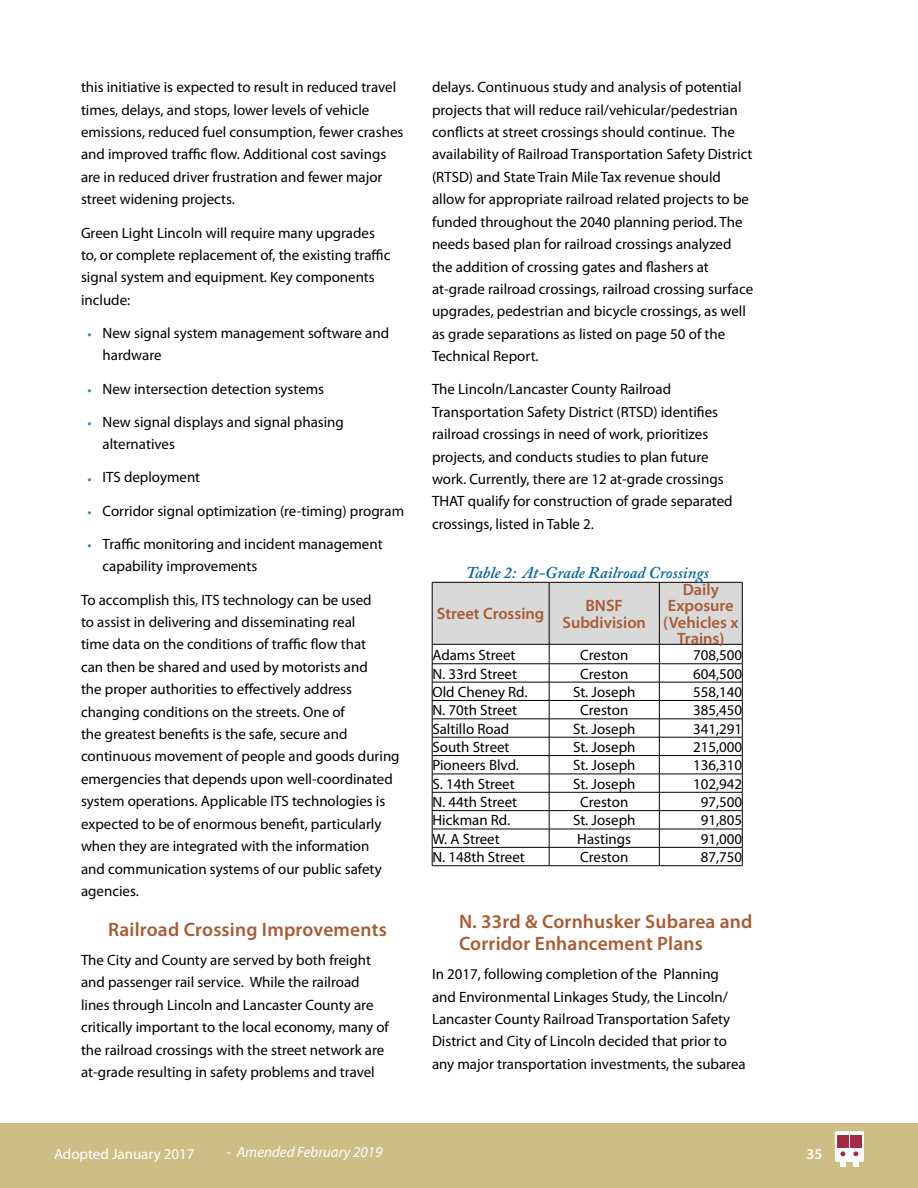
<style>
.page{position:relative;width:918px;height:1188px;background:#fff}
.page>*{position:absolute;margin:0;border:0;box-sizing:border-box;transform-origin:0 0}
.Heading_4{font:600 19.5px/22.4px "Myriad Pro";letter-spacing:.01em;color:#a95b34}
.Table_Heading_Center{font:600 16.5px/16.5px "Myriad Pro";color:#a95b34;text-align:center}
.Caption_Title_for_Ta{font:italic 600 16.5px "Adobe Caslon Pro";color:#0065a0}
.t1{font:15px/22.4px "Myriad Pro";color:#000}
.Chapter_Footer_Date{font:italic 15px "Myriad Pro";color:#fff}
.t2{font:15px "Myriad Pro";color:#fff}
.t3{font:600 15px "Myriad Pro";color:#fff}
</style>
<div class="page">
<div style="left:0;top:1123px;width:918px;height:65px;background:#cdbe86"></div>
<svg style="left:835px;top:1131px;width:29px;height:31px"></svg>
<div style="left:837px;top:1136px;width:11px;height:12px;background:#a32945"></div>
<div style="left:850px;top:1136px;width:11px;height:12px;background:#a32945"></div>
<svg style="left:840px;top:1151px;width:5px;height:5px"></svg>
<svg style="left:853px;top:1151px;width:5px;height:5px"></svg>
<svg style="left:840px;top:1162px;width:6px;height:4px"></svg>
<svg style="left:853px;top:1162px;width:6px;height:4px"></svg>
<svg style="left:432px;top:582px;width:311px;height:284px"></svg>
<hr style="left:432px;top:865px;width:117px;height:1px;background:#000">
<hr style="left:549px;top:865px;width:110px;height:1px;background:#000">
<hr style="left:659px;top:865px;width:83px;height:1px;background:#000">
<p class="t1" style="left:81px;top:76px;width:324px">this initiative is expected to result in reduced travel times, delays, and stops, lower levels of vehicle emissions, reduced fuel consumption, fewer crashes and improved traffic flow. Additional cost savings are in reduced driver frustration and fewer major street widening projects.</p>
<p class="t1" style="left:81px;top:221px;width:311px">Green Light Lincoln will require many upgrades to, or complete replacement of, the existing traffic signal system and equipment. Key components include:</p>
<p class="t1" style="left:103px;top:322px;width:288px">New signal system management software and hardware</p>
<p class="t1" style="left:103px;top:377px;width:223px">New intersection detection systems</p>
<p class="t1" style="left:103px;top:410px;width:243px">New signal displays and signal phasing alternatives</p>
<p class="t1" style="left:103px;top:466px;width:99px">ITS deployment</p>
<p class="t1" style="left:103px;top:499px;width:303px">Corridor signal optimization (re-timing) program</p>
<p class="t1" style="left:103px;top:532px;width:282px">Traffic monitoring and incident management capability improvements</p>
<p class="t1" style="left:81px;top:588px;width:320px">To accomplish this, ITS technology can be used<br>to assist in delivering and disseminating real<br>time data on the conditions of traffic flow that<br>can then be shared and used by motorists and<br>the proper authorities to effectively address changing conditions on the streets. One of<br>the greatest benefits is the safe, secure and continuous movement of people and goods during emergencies that depends upon well-coordinated system operations. Applicable ITS technologies is expected to be of enormous benefit, particularly when they are integrated with the information<br>and communication systems of our public safety agencies.</p>
<p class="Heading_4" style="left:108px;top:918px;width:280px">Railroad Crossing Improvements</p>
<p class="t1" style="left:81px;top:949px;width:309px">The City and County are served by both freight and passenger rail service. While the railroad lines through Lincoln and Lancaster County are critically important to the local economy, many of the railroad crossings with the street network are at-grade resulting in safety problems and travel</p>
<p class="t1" style="left:432px;top:76px;width:323px">delays. Continuous study and analysis of potential projects that will reduce rail/vehicular/pedestrian conflicts at street crossings should continue. The availability of Railroad Transportation Safety District (RTSD) and State Train Mile Tax revenue should allow for appropriate railroad related projects to be funded throughout the 2040 planning period. The needs based plan for railroad crossings analyzed the addition of crossing gates and flashers at at-grade railroad crossings, railroad crossing surface upgrades, pedestrian and bicycle crossings, as well as grade separations as listed on page 50 of the Technical Report.</p>
<p class="t1" style="left:432px;top:378px;width:302px">The Lincoln/Lancaster County Railroad Transportation Safety District (RTSD) identifies railroad crossings in need of work, prioritizes projects, and conducts studies to plan future work. Currently, there are 12 at-grade crossings THAT qualify for construction of grade separated crossings, listed in Table 2.</p>
<p class="Caption_Title_for_Ta" style="left:466px;top:563px;width:245px">Table 2: At-Grade Railroad Crossings</p>
<p class="Table_Heading_Center" style="left:663px;top:581px;width:77px">Daily<br>Exposure (Vehicles x<br>Trains)</p>
<p class="Table_Heading_Center" style="left:437px;top:605px;width:109px">Street Crossing</p>
<p class="Table_Heading_Center" style="left:562px;top:597px;width:85px">BNSF<br>Subdivision</p>
<p class="t1" style="left:432px;top:643px;width:85px">Adams Street</p>
<p class="t1" style="left:580px;top:643px;width:50px">Creston</p>
<p class="t1" style="left:693px;top:643px;width:51px">708,500</p>
<p class="t1" style="left:432px;top:662px;width:86px">N. 33rd Street</p>
<p class="t1" style="left:580px;top:662px;width:50px">Creston</p>
<p class="t1" style="left:693px;top:662px;width:51px">604,500</p>
<p class="t1" style="left:432px;top:680px;width:97px">Old Cheney Rd.</p>
<p class="t1" style="left:573px;top:680px;width:64px">St. Joseph</p>
<p class="t1" style="left:693px;top:680px;width:51px">558,140</p>
<p class="t1" style="left:432px;top:699px;width:86px">N. 70th Street</p>
<p class="t1" style="left:580px;top:699px;width:50px">Creston</p>
<p class="t1" style="left:693px;top:699px;width:51px">385,450</p>
<p class="t1" style="left:432px;top:717px;width:78px">Saltillo Road</p>
<p class="t1" style="left:573px;top:717px;width:64px">St. Joseph</p>
<p class="t1" style="left:693px;top:717px;width:51px">341,291</p>
<p class="t1" style="left:432px;top:736px;width:79px">South Street</p>
<p class="t1" style="left:573px;top:736px;width:64px">St. Joseph</p>
<p class="t1" style="left:693px;top:736px;width:51px">215,000</p>
<p class="t1" style="left:432px;top:754px;width:88px">Pioneers Blvd.</p>
<p class="t1" style="left:573px;top:754px;width:64px">St. Joseph</p>
<p class="t1" style="left:693px;top:754px;width:51px">136,310</p>
<p class="t1" style="left:432px;top:772px;width:84px">S. 14th Street</p>
<p class="t1" style="left:573px;top:772px;width:64px">St. Joseph</p>
<p class="t1" style="left:693px;top:772px;width:51px">102,942</p>
<p class="t1" style="left:432px;top:791px;width:86px">N. 44th Street</p>
<p class="t1" style="left:580px;top:791px;width:50px">Creston</p>
<p class="t1" style="left:701px;top:791px;width:43px">97,500</p>
<p class="t1" style="left:432px;top:809px;width:79px">Hickman Rd.</p>
<p class="t1" style="left:573px;top:809px;width:64px">St. Joseph</p>
<p class="t1" style="left:701px;top:809px;width:43px">91,805</p>
<p class="t1" style="left:432px;top:827px;width:69px">W. A Street</p>
<p class="t1" style="left:577px;top:827px;width:55px">Hastings</p>
<p class="t1" style="left:701px;top:827px;width:43px">91,000</p>
<p class="t1" style="left:432px;top:846px;width:94px">N. 148th Street</p>
<p class="t1" style="left:580px;top:846px;width:50px">Creston</p>
<p class="t1" style="left:701px;top:846px;width:43px">87,750</p>
<p class="Heading_4" style="left:459px;top:909px;width:295px">N. 33rd &amp; Cornhusker Subarea and<br>Corridor Enhancement Plans</p>
<p class="t1" style="left:432px;top:963px;width:315px">In 2017, following completion of the Planning and Environmental Linkages Study, the Lincoln/ Lancaster County Railroad Transportation Safety District and City of Lincoln decided that prior to any major transportation investments, the subarea</p>
<p class="Chapter_Footer_Date" style="left:227px;top:1143px;width:157px">- Amended February 2019</p>
<p class="t2" style="left:54px;top:1145px;width:142px">Adopted January 2017</p>
<p class="t3" style="left:807px;top:1144px;width:18px">35</p>
</div>
